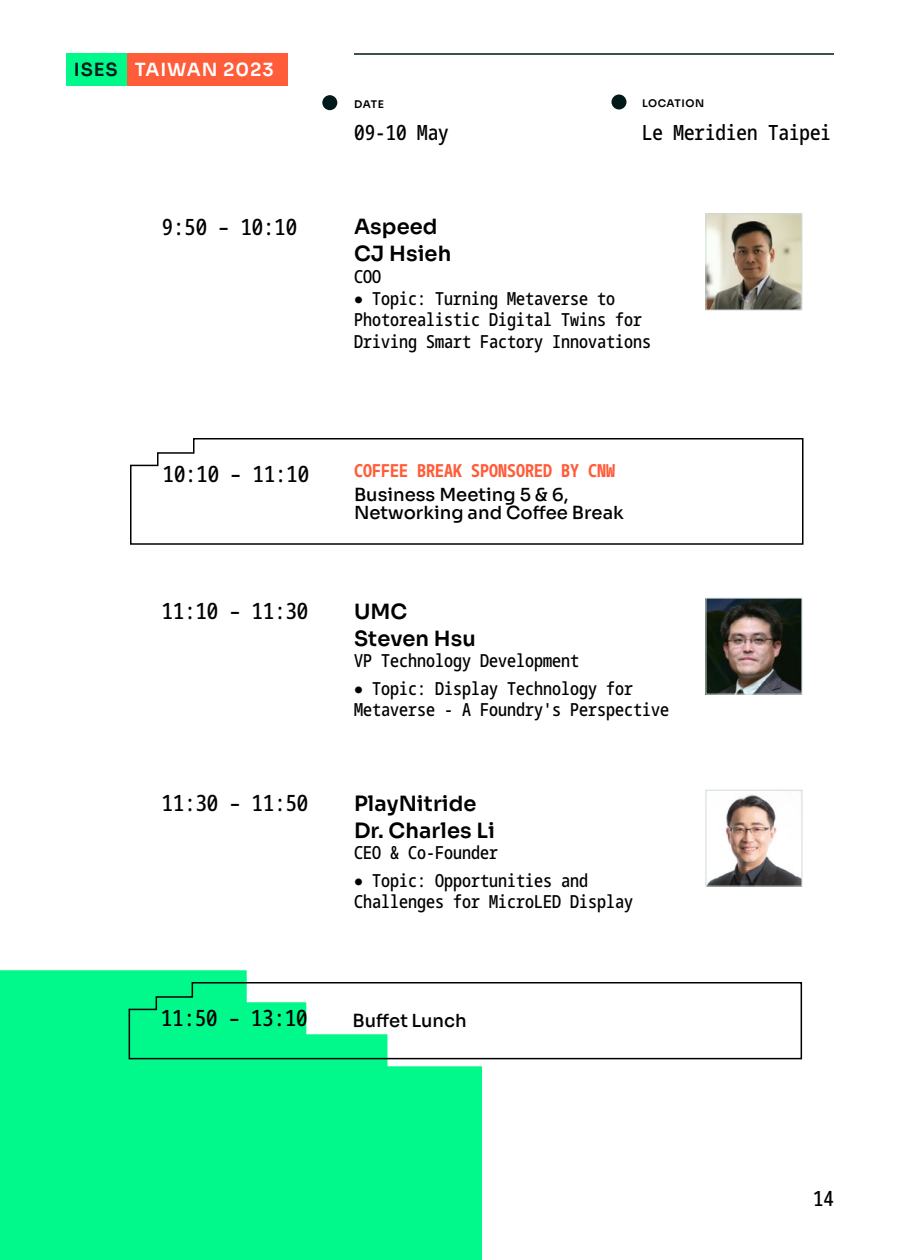
<style>
.page{position:relative;width:900px;height:1260px;background:#fff}
.page>*{position:absolute;margin:0;border:0;box-sizing:border-box;transform-origin:0 0}
.t1{font:500 extra-condensed 22.5px "Noto Sans Mono";color:#000}
.t2{font:600 21px/27px "Sora";letter-spacing:.005em;color:#000}
.t3{font:500 extra-condensed 21px "Noto Sans Mono";color:#000}
.t4{font:600 18.15px "Sora";letter-spacing:.05em;color:#fff}
.t5{font:500 extra-condensed 18px/21.6px "Noto Sans Mono";color:#000}
.t6{font:500 18px/18px "Sora";color:#000}
.t7{font:700 extra-condensed 18px "Noto Sans Mono";color:#ff5c39}
.t8{font:600 10.5px "Sora";letter-spacing:.045em;color:#000}
.s1{color:#001919}
</style>
<div class="page">
<div style="left:0;top:970px;width:482px;height:290px;background:#00f98a"></div>
<div style="left:322px;top:95px;width:15px;height:15px;background:#001919;border-radius:50%"></div>
<div style="left:612px;top:95px;width:15px;height:15px;background:#001919;border-radius:50%"></div>
<div style="left:127px;top:53px;width:161px;height:33px;background:#ff5c39"></div>
<div style="left:66px;top:53px;width:61px;height:33px;background:#00f98a"></div>
<hr style="left:354px;top:53px;width:480px;height:2px;background:#001919">
<img style="left:708px;top:216px;width:92px;height:92px">
<div style="left:706px;top:214px;width:96px;height:96px;border:1px solid #cfdbd5"></div>
<img style="left:708px;top:600px;width:92px;height:92px">
<img style="left:708px;top:795px;width:92px;height:89px">
<div style="left:706px;top:790px;width:96px;height:96px;border:1px solid #cfdbd5"></div>
<svg style="left:130px;top:438px;width:674px;height:107px"></svg>
<svg style="left:128px;top:981px;width:675px;height:79px"></svg>
<p class="t4" style="left:74px;top:55px;width:201px"><span class="s1">ISES</span> TAIWAN 2023</p>
<p class="t1" style="left:162px;top:207px;width:136px">9:50 – 10:10</p>
<p class="t8" style="left:354px;top:95px;width:31px">DATE</p>
<p class="t3" style="left:354px;top:115px;width:96px">09-10 May</p>
<p class="t8" style="left:642px;top:95px;width:64px">LOCATION</p>
<p class="t3" style="left:642px;top:115px;width:190px">Le Meridien Taipei</p>
<p class="t2" style="left:354px;top:211px;width:99px">Aspeed<br>CJ Hsieh</p>
<p class="t5" style="left:354px;top:265px;width:28px">COO</p>
<p class="t5" style="left:354px;top:286px;width:298px">● Topic: Turning Metaverse to<br>Photorealistic Digital Twins for<br>Driving Smart Factory Innovations</p>
<p class="t1" style="left:163px;top:454px;width:148px">10:10 – 11:10</p>
<p class="t7" style="left:354px;top:455px;width:262px">COFFEE BREAK SPONSORED BY CNW</p>
<p class="t6" style="left:354px;top:484px;width:271px">Business Meeting 5 &amp; 6,<br>Networking and Coffee Break</p>
<p class="t1" style="left:162px;top:591px;width:148px">11:10 – 11:30</p>
<p class="t1" style="left:162px;top:783px;width:148px">11:30 – 11:50</p>
<p class="t2" style="left:354px;top:596px;width:123px">UMC<br>Steven Hsu</p>
<p class="t5" style="left:354px;top:649px;width:226px">VP Technology Development</p>
<p class="t5" style="left:354px;top:676px;width:316px">● Topic: Display Technology for<br>Metaverse - A Foundry's Perspective</p>
<p class="t2" style="left:354px;top:788px;width:142px">PlayNitride<br>Dr. Charles Li</p>
<p class="t5" style="left:354px;top:841px;width:145px">CEO &amp; Co-Founder</p>
<p class="t5" style="left:354px;top:868px;width:280px">● Topic: Opportunities and<br>Challenges for MicroLED Display</p>
<p class="t1" style="left:161px;top:998px;width:148px">11:50 – 13:10</p>
<p class="t6" style="left:353px;top:1010px;width:116px">Buffet Lunch</p>
<p class="t3" style="left:813px;top:1180px;width:22px">14</p>
</div>
